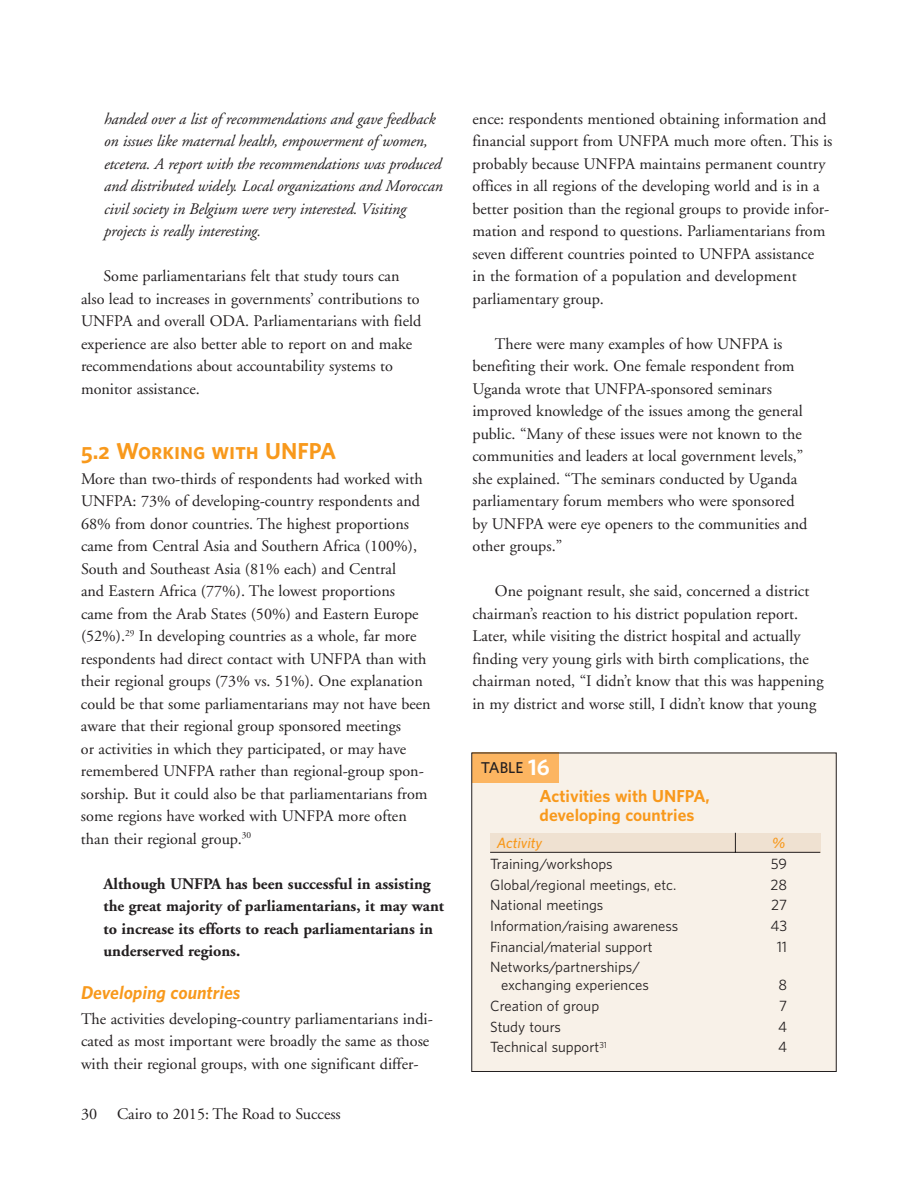
<style>
.page{position:relative;width:918px;height:1188px;background:#fff}
.page>*{position:absolute;margin:0;border:0;box-sizing:border-box;transform-origin:0 0}
.t1{font:21px "UNFPA Bold SC";color:#f8991c}
.t2{font:italic 700 16.8px "UNFPA";color:#f8991c}
.t3{font:16.2px/22.5px "Adobe Garamond";color:#231f20}
.t4{font:italic 16.2px/22.5px "Adobe Garamond";letter-spacing:-.01em;color:#231f20}
.t5{font:700 16.2px/22.5px "Adobe Garamond";color:#231f20}
.t6{font:700 15.75px/19.5px "UNFPA";color:#f8991c}
.t7{font:600 14.25px "UNFPA";color:#231f20}
.t8{font:13.5px/17.7px "UNFPA Text";color:#231f20}
.t9{font:italic 600 13.5px "UNFPA";color:#f8991c}
.s1{font-weight:700;font-size:20.25px;color:#fff}
</style>
<div class="page">
<div style="left:472px;top:753px;width:365px;height:318px;background:#f8f1e8"></div>
<div style="left:490px;top:833px;width:330px;height:20px;background:#efe1d1"></div>
<hr style="left:490px;top:852px;width:330px;height:1px;background:#231f20">
<svg style="left:735px;top:833px;width:1px;height:19px"></svg>
<div style="left:472px;top:753px;width:87px;height:30px;background:#fcb561"></div>
<div style="left:471px;top:753px;width:366px;height:319px;border:1px solid #231f20"></div>
<p class="t4" style="left:103px;top:109px;width:340px">handed over a list of recommendations and gave feedback on issues like maternal health, empowerment of women, etcetera. A report with the recommendations was produced and distributed widely. Local organizations and Moroccan civil society in Belgium were very interested. Visiting projects is really interesting.</p>
<p class="t3" style="left:81px;top:266px;width:342px;text-indent:22px">Some parliamentarians felt that study tours can also lead to increases in governments’ contributions to UNFPA and overall ODA. Parliamentarians with field experience are also better able to report on and make recommendations about accountability systems to monitor assistance.</p>
<p class="t1" style="left:81px;top:440px;width:257px">5.2 Working with UNFPA</p>
<p class="t3" style="left:81px;top:469px;width:351px">More than two-thirds of respondents had worked with UNFPA: 73% of developing-country respondents and 68% from donor countries. The highest proportions came from Central Asia and Southern Africa (100%), South and Southeast Asia (81% each) and Central<br>and Eastern Africa (77%). The lowest proportions came from the Arab States (50%) and Eastern Europe (52%).<sup>29</sup> In developing countries as a whole, far more respondents had direct contact with UNFPA than with their regional groups (73% vs. 51%). One explanation could be that some parliamentarians may not have been aware that their regional group sponsored meetings<br>or activities in which they participated, or may have remembered UNFPA rather than regional-group spon&shy;sorship. But it could also be that parliamentarians from some regions have worked with UNFPA more often than their regional group.<sup>30</sup></p>
<p class="t5" style="left:103px;top:874px;width:342px">Although UNFPA has been successful in assisting the great majority of parliamentarians, it may want to increase its efforts to reach parliamentarians in underserved regions.</p>
<p class="t2" style="left:81px;top:986px;width:161px">Developing countries</p>
<p class="t3" style="left:81px;top:1009px;width:353px">The activities developing-country parliamentarians indi&shy;cated as most important were broadly the same as those with their regional groups, with one significant differ-</p>
<p class="t3" style="left:81px;top:1104px;width:261px">30 Cairo to 2015: The Road to Success</p>
<p class="t3" style="left:473px;top:109px;width:362px">ence: respondents mentioned obtaining information and financial support from UNFPA much more often. This is probably because UNFPA maintains permanent country offices in all regions of the developing world and is in a better position than the regional groups to provide infor&shy;mation and respond to questions. Parliamentarians from seven different countries pointed to UNFPA assistance<br>in the formation of a population and development parliamentary group.</p>
<p class="t3" style="left:473px;top:334px;width:336px;text-indent:22px">There were many examples of how UNFPA is benefiting their work. One female respondent from Uganda wrote that UNFPA-sponsored seminars improved knowledge of the issues among the general public. “Many of these issues were not known to the communities and leaders at local government levels,” she explained. “The seminars conducted by Uganda parliamentary forum members who were sponsored by UNFPA were eye openers to the communities and other groups.”</p>
<p class="t3" style="left:473px;top:581px;width:353px;text-indent:22px">One poignant result, she said, concerned a district chairman’s reaction to his district population report.<br>Later, while visiting the district hospital and actually finding very young girls with birth complications, the chairman noted, “I didn’t know that this was happening in my district and worse still, I didn’t know that young</p>
<p class="t7" style="left:481px;top:762px;width:70px">TABLE <span class="s1">16</span></p>
<p class="t6" style="left:540px;top:787px;width:172px">Activities with UNFPA, developing countries</p>
<p class="t8" style="left:490px;top:856px;width:124px">Training/workshops</p>
<p class="t8" style="left:771px;top:856px;width:18px">59</p>
<p class="t8" style="left:490px;top:877px;width:188px">Global/regional meetings, etc.</p>
<p class="t8" style="left:770px;top:877px;width:18px">28</p>
<p class="t8" style="left:490px;top:898px;width:115px">National meetings</p>
<p class="t8" style="left:771px;top:898px;width:17px">27</p>
<p class="t8" style="left:490px;top:918px;width:190px">Information/raising awareness</p>
<p class="t8" style="left:770px;top:918px;width:18px">43</p>
<p class="t8" style="left:490px;top:939px;width:164px">Financial/material support</p>
<p class="t8" style="left:777px;top:939px;width:12px">11</p>
<p class="t8" style="left:501px;top:960px;width:149px;text-indent:-11px">Networks/partnerships/ exchanging experiences</p>
<p class="t9" style="left:497px;top:837px;width:47px">Activity</p>
<p class="t9" style="left:772px;top:837px;width:15px">%</p>
<p class="t8" style="left:778px;top:977px;width:10px">8</p>
<p class="t8" style="left:490px;top:998px;width:111px">Creation of group</p>
<p class="t8" style="left:779px;top:998px;width:10px">7</p>
<p class="t8" style="left:490px;top:1019px;width:72px">Study tours</p>
<p class="t8" style="left:778px;top:1019px;width:10px">4</p>
<p class="t8" style="left:490px;top:1039px;width:118px">Technical support<sup>31</sup></p>
<p class="t8" style="left:778px;top:1039px;width:10px">4</p>
</div>
